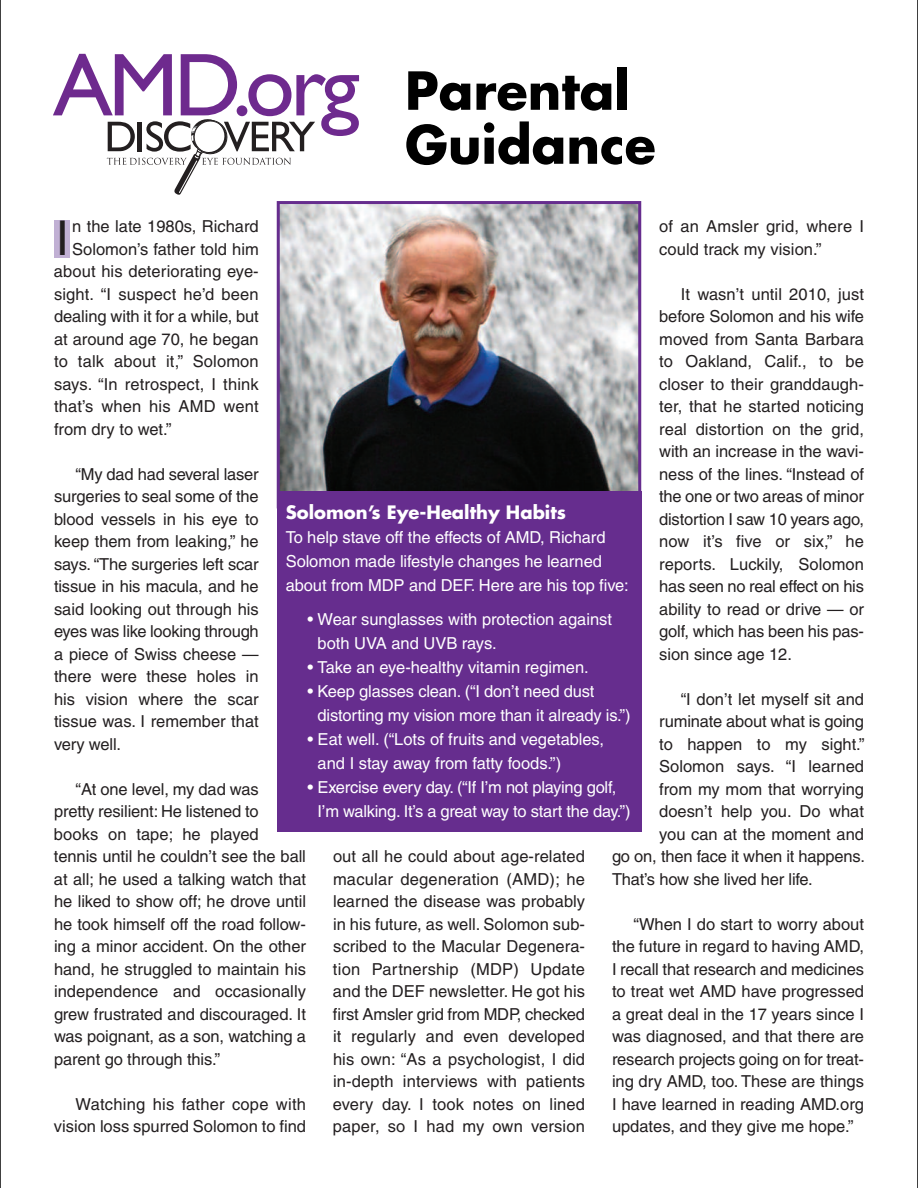
<style>
.page{position:relative;width:918px;height:1188px;background:#fff}
.page>*{position:absolute;margin:0;border:0;box-sizing:border-box;transform-origin:0 0}
.t1{font:89.7px "Gill Sans";letter-spacing:-.05em;color:#6e2a8e}
.t2{font:700 51px/54px "Futura";color:#000}
.t3{font:48px "Helvetica";color:#231f20}
.t4{font:700 18px "Futura";color:#fff}
.t5{font:16.5px/22.5px "Helvetica";color:#231f20;text-align:justify}
.t6{font:16.5px/24px "Helvetica";letter-spacing:-.005em;color:#fff}
</style>
<div class="page">
<hr style="left:0;top:0;width:1px;height:1188px;background:#000">
<hr style="left:917px;top:0;width:1px;height:1188px;background:#000">
<svg style="left:107px;top:119px;width:208px;height:76px"></svg>
<img style="left:281px;top:205px;width:356px;height:287px">
<div style="left:277px;top:201px;width:364px;height:307px;border:3px solid #662d8e"></div>
<div style="left:54px;top:221px;width:15px;height:37px;background:#c1b0d4"></div>
<div style="left:277px;top:492px;width:364px;height:340px;background:#662d8e"></div>
<h1 class="t1" style="left:53px;top:51px;width:308px">AMD.org</h1>
<h2 class="t2" style="left:405px;top:68px;width:252px">Parental<br>Guidance</h2>
<p class="t5" style="left:659px;top:217px;width:206px">of an Amsler grid, where I could track my vision.”</p>
<p class="t5" style="left:659px;top:284px;width:206px;text-indent:22px">It wasn’t until 2010, just before Solomon and his wife moved from Santa Barbara to Oakland, Calif., to be closer to their granddaugh&shy;ter, that he started noticing real distortion on the grid, with an increase in the wavi&shy;ness of the lines. “Instead of the one or two areas of minor distortion I saw 10 years ago, now it’s five or six,” he reports. Luckily, Solomon has seen no real effect on his ability to read or drive — or golf, which has been his pas&shy;sion since age 12.</p>
<p class="t5" style="left:681px;top:689px;width:185px">“I don’t let myself sit and</p>
<p class="t5" style="left:659px;top:712px;width:206px">ruminate about what is going</p>
<p class="t5" style="left:659px;top:734px;width:207px">to happen to my sight.”</p>
<p class="t5" style="left:659px;top:757px;width:206px">Solomon says. “I learned</p>
<p class="t5" style="left:659px;top:779px;width:206px">from my mom that worrying</p>
<p class="t5" style="left:659px;top:802px;width:206px">doesn’t help you. Do what</p>
<p class="t5" style="left:659px;top:824px;width:206px">you can at the moment and</p>
<p class="t5" style="left:612px;top:847px;width:255px">go on, then face it when it happens.</p>
<p class="t5" style="left:612px;top:869px;width:202px">That’s how she lived her life.</p>
<p class="t5" style="left:612px;top:914px;width:254px;text-indent:22px">“When I do start to worry about the future in regard to having AMD, I recall that research and medicines to treat wet AMD have progressed a great deal in the 17 years since I was diagnosed, and that there are research projects going on for treat&shy;ing dry AMD, too. These are things I have learned in reading AMD.org updates, and they give me hope.”</p>
<h3 class="t3" style="left:56px;top:221px;width:15px">I</h3>
<p class="t5" style="left:72px;top:217px;width:188px">n the late 1980s, Richard</p>
<p class="t5" style="left:72px;top:239px;width:188px">Solomon’s father told him</p>
<p class="t5" style="left:54px;top:262px;width:206px">about his deteriorating eye-</p>
<p class="t5" style="left:54px;top:284px;width:206px">sight. “I suspect he’d been</p>
<p class="t5" style="left:54px;top:307px;width:206px">dealing with it for a while, but</p>
<p class="t5" style="left:54px;top:329px;width:206px">at around age 70, he began</p>
<p class="t5" style="left:54px;top:352px;width:206px">to talk about it,” Solomon</p>
<p class="t5" style="left:54px;top:374px;width:206px">says. “In retrospect, I think</p>
<p class="t5" style="left:54px;top:397px;width:206px">that’s when his AMD went</p>
<p class="t5" style="left:54px;top:419px;width:119px">from dry to wet.”</p>
<p class="t5" style="left:54px;top:464px;width:206px;text-indent:22px">“My dad had several laser surgeries to seal some of the blood vessels in his eye to keep them from leaking,” he says. “The surgeries left scar tissue in his macula, and he said looking out through his eyes was like looking through a piece of Swiss cheese — there were these holes in his vision where the scar tissue was. I remember that very well.</p>
<p class="t5" style="left:54px;top:779px;width:254px;text-align:left;text-indent:22px">“At one level, my dad was<br>pretty resilient: He listened to books on tape; he played tennis until he couldn’t see the ball at all; he used a talking watch that he liked to show off; he drove until he took himself off the road follow&shy;ing a minor accident. On the other hand, he struggled to maintain his independence and occasionally grew frustrated and discouraged. It was poignant, as a son, watching a parent go through this.”</p>
<p class="t5" style="left:54px;top:1094px;width:254px;text-align:right">Watching his father cope with vision loss spurred Solomon to find</p>
<p class="t4" style="left:286px;top:504px;width:282px">Solomon’s Eye-Healthy Habits</p>
<p class="t6" style="left:286px;top:526px;width:345px">To help stave off the effects of AMD, Richard<br>Solomon made lifestyle changes he learned about from MDP and DEF. Here are his top five:</p>
<p class="t6" style="left:318px;top:609px;width:296px;text-indent:-10px">• Wear sunglasses with protection against both UVA and UVB rays.</p>
<p class="t6" style="left:307px;top:657px;width:283px">• Take an eye-healthy vitamin regimen.</p>
<p class="t6" style="left:318px;top:681px;width:315px;text-indent:-10px">• Keep glasses clean. (“I don’t need dust distorting my vision more than it already is.”)</p>
<p class="t6" style="left:318px;top:729px;width:288px;text-indent:-10px">• Eat well. (“Lots of fruits and vegetables, and I stay away from fatty foods.”)</p>
<p class="t6" style="left:318px;top:777px;width:314px;text-indent:-10px">• Exercise every day. (“If I’m not playing golf,<br>I’m walking. It’s a great way to start the day.”)</p>
<p class="t5" style="left:333px;top:847px;width:254px">out all he could about age-related macular degeneration (AMD); he learned the disease was probably in his future, as well. Solomon sub&shy;scribed to the Macular Degenera&shy;tion Partnership (MDP) Update and the DEF newsletter. He got his first Amsler grid from MDP, checked it regularly and even developed his own: “As a psychologist, I did in-depth interviews with patients every day. I took notes on lined paper, so I had my own version</p>
</div>
